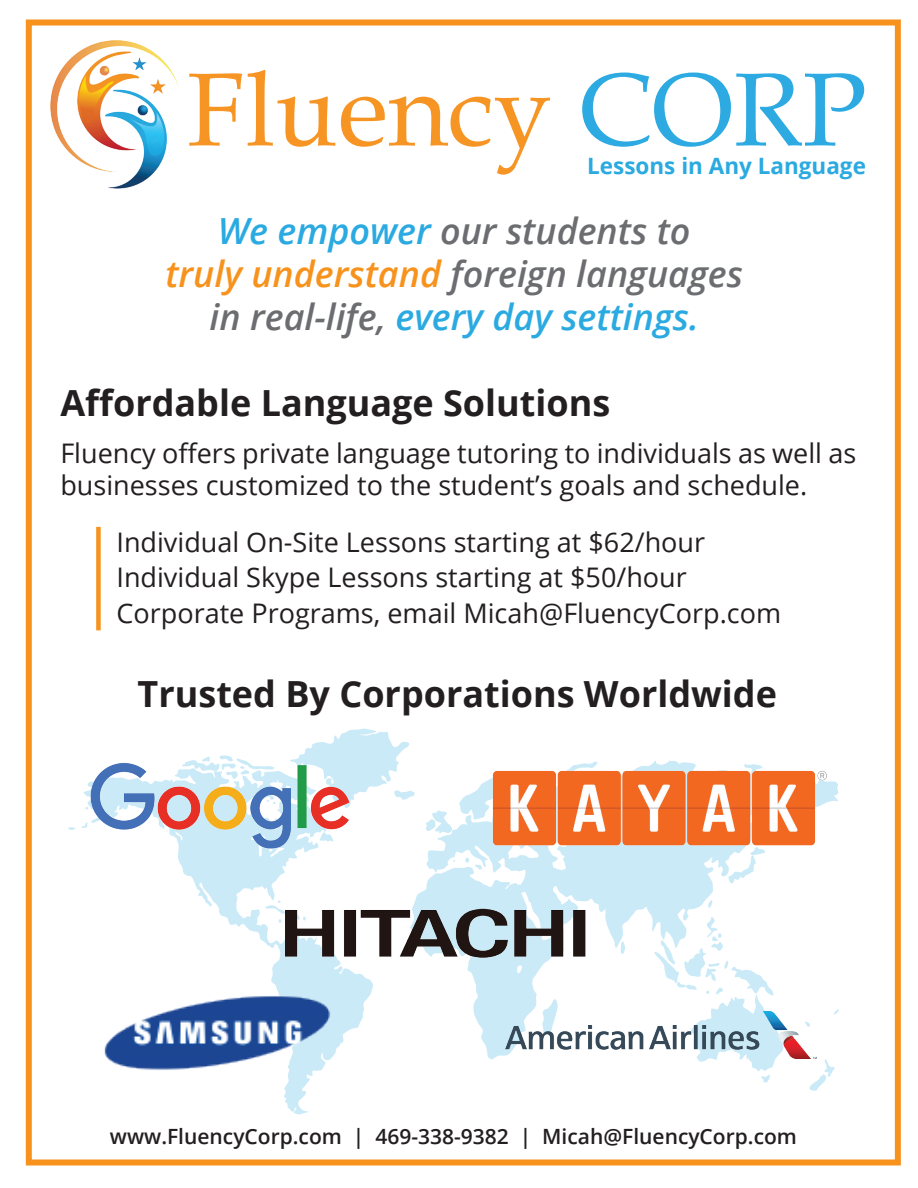
<style>
.page{position:relative;width:918px;height:1188px;background:#fff}
.page>*{position:absolute;margin:0;border:0;box-sizing:border-box;transform-origin:0 0}
.t1{font:103.8px "Book Antiqua";color:#f79524}
.t2{font:italic 600 36px/43.2px "Open Sans";color:#6c6d70;text-align:center}
.t3{font:700 36px "Open Sans";color:#231f20}
.t4{font:27px/36px "Open Sans";color:#231f20}
.t5{font:700 22.5px "Open Sans";color:#2aaae1}
.t6{font:600 21px "Open Sans";color:#231f20}
.s1{color:#2caae1}
.s2{color:#2aaae1}
.s3{color:#f7931d}
</style>
<div class="page">
<svg style="left:68px;top:826px;width:15px;height:4px"></svg>
<svg style="left:178px;top:853px;width:195px;height:205px"></svg>
<svg style="left:204px;top:755px;width:35px;height:4px"></svg>
<svg style="left:296px;top:729px;width:119px;height:71px"></svg>
<svg style="left:265px;top:900px;width:42px;height:24px"></svg>
<svg style="left:620px;top:949px;width:5px;height:5px"></svg>
<svg style="left:413px;top:889px;width:145px;height:171px"></svg>
<svg style="left:426px;top:810px;width:306px;height:139px;fill:#caeaf7"></svg>
<svg style="left:707px;top:900px;width:7px;height:8px"></svg>
<svg style="left:809px;top:1059px;width:26px;height:32px"></svg>
<svg style="left:833px;top:1009px;width:6px;height:6px"></svg>
<svg style="left:653px;top:917px;width:123px;height:166px"></svg>
<img style="left:50px;top:40px;width:129px;height:148px">
<div style="left:26px;top:20px;width:875px;height:1146px;border:6px solid #f7931d"></div>
<div style="left:96px;top:527px;width:5px;height:103px;background:#f7931d"></div>
<img style="left:505px;top:1012px;width:312px;height:46px">
<img style="left:83px;top:759px;width:288px;height:94px">
<img style="left:285px;top:907px;width:300px;height:52px">
<img style="left:448px;top:759px;width:391px;height:123px">
<img style="left:104px;top:945px;width:227px;height:170px">
<h1 class="t1" style="left:187px;top:38px;width:680px">Fluency <span class="s1">CORP</span></h1>
<p class="t5" style="left:587px;top:150px;width:280px">Lessons in Any Language</p>
<h2 class="t2" style="left:165px;top:208px;width:579px"><span class="s2">We empower</span> our students to<br><span class="s3">truly understand</span> foreign languages in real-life, <span class="s2">every day settings.</span></h2>
<h2 class="t3" style="left:60px;top:378px;width:551px">Affordable Language Solutions</h2>
<p class="t4" style="left:60px;top:436px;width:797px;line-height:32.4px">Fluency offers private language tutoring to individuals as well as businesses customized to the student’s goals and schedule.</p>
<p class="t4" style="left:116px;top:523px;width:666px">Individual On-Site Lessons starting at $62/hour<br>Individual Skype Lessons starting at $50/hour<br>Corporate Programs, email Micah@FluencyCorp.com</p>
<h2 class="t3" style="left:138px;top:668px;width:641px">Trusted By Corporations Worldwide</h2>
<p class="t6" style="left:110px;top:1122px;width:689px">www.FluencyCorp.com | 469-338-9382 | Micah@FluencyCorp.com</p>
</div>
